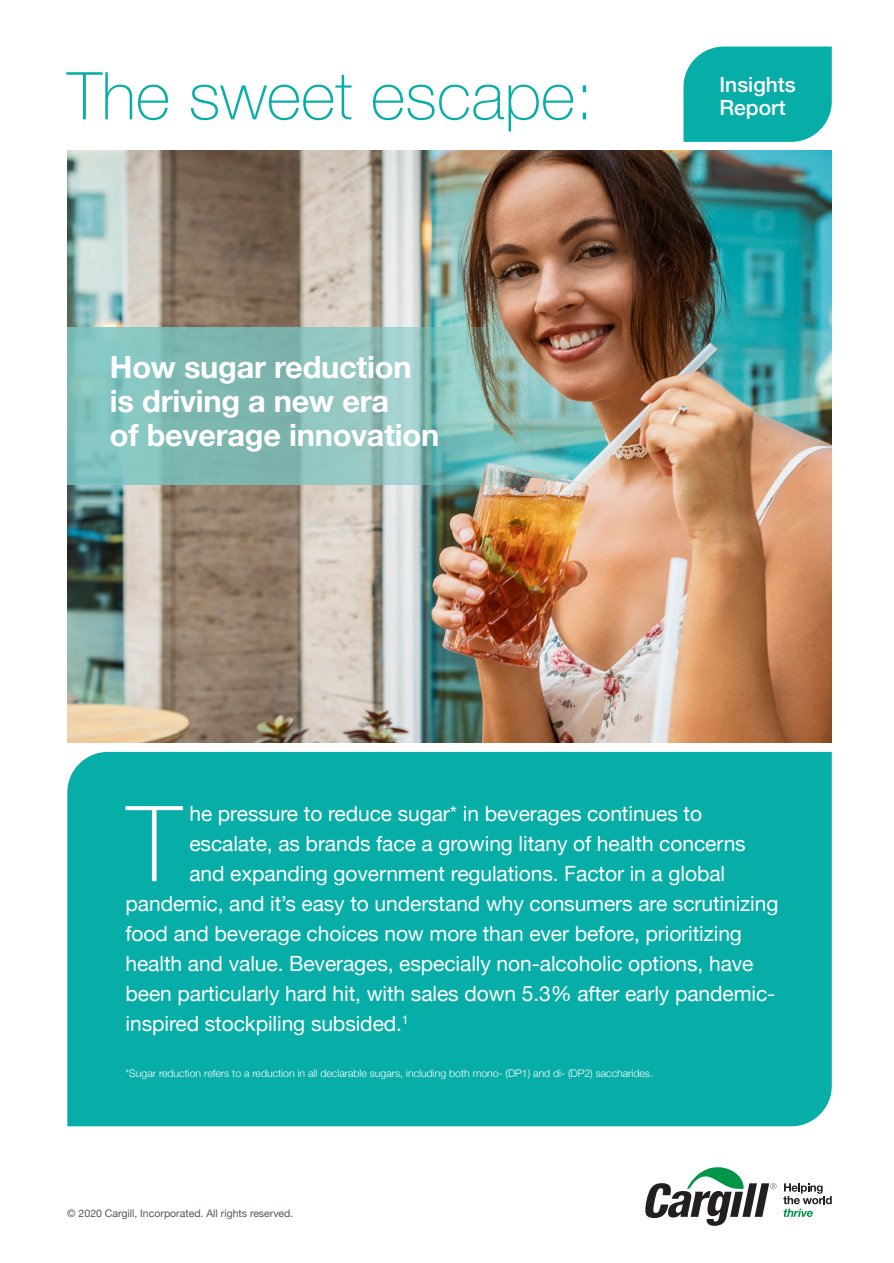
<style>
.page{position:relative;width:894px;height:1263px;background:#fff}
.page>*{position:absolute;margin:0;border:0;box-sizing:border-box;transform-origin:0 0}
.t1{font:100 105px "Helvetica Neue";color:#fff}
.t2{font:100 66px "Helvetica Neue";color:#07ada7}
.t3{font:700 30.75px/34px "Helvetica Neue";letter-spacing:-.01em;color:#fff}
.t4{font:21px "Helvetica Neue";letter-spacing:-.005em;color:#fff}
.t5{font:500 21px "Helvetica Neue";color:#fff}
.FOOTNOTES{font:300 10.5px "Helvetica Neue";color:#fff}
.FOOTNOTES-2{font:10.5px "Helvetica Neue";color:#535860}
</style>
<div class="page">
<img style="left:67px;top:150px;width:764px;height:592px">
<svg style="left:645px;top:1167px;width:131px;height:58px"></svg>
<svg style="left:783px;top:1183px;width:48px;height:34px"></svg>
<svg style="left:683px;top:46px;width:148px;height:96px;background:#15b1ac"></svg>
<div style="left:67px;top:752px;width:764px;height:374px;background:#07ada7"></div>
<svg style="left:67px;top:327px;width:453px;height:157px;background:#86bdb7"></svg>
<p class="t2" style="left:67px;top:46px;width:527px">The sweet escape:</p>
<p class="t3" style="left:110px;top:350px;width:331px">How sugar reduction is driving a new era<br>of beverage innovation</p>
<p class="t5" style="left:719px;top:68px;width:78px">Insights</p>
<p class="t5" style="left:719px;top:90px;width:68px">Report</p>
<p class="t1" style="left:127px;top:764px;width:56px">T</p>
<p class="t4" style="left:189px;top:798px;width:514px">he pressure to reduce sugar* in beverages continues to</p>
<p class="t4" style="left:189px;top:828px;width:557px">escalate, as brands face a growing litany of health concerns</p>
<p class="t4" style="left:189px;top:858px;width:537px">and expanding government regulations. Factor in a global</p>
<p class="t4" style="left:125px;top:888px;width:654px">pandemic, and it’s easy to understand why consumers are scrutinizing</p>
<p class="t4" style="left:125px;top:918px;width:617px">food and beverage choices now more than ever before, prioritizing</p>
<p class="t4" style="left:125px;top:948px;width:629px">health and value. Beverages, especially non-alcoholic options, have</p>
<p class="t4" style="left:125px;top:978px;width:651px">been particularly hard hit, with sales down 5.3% after early pandemic-</p>
<p class="t4" style="left:125px;top:1008px;width:284px">inspired stockpiling subsided.<sup>1</sup></p>
<p class="FOOTNOTES" style="left:125px;top:1064px;width:528px">*Sugar reduction refers to a reduction in all declarable sugars, including both mono- (DP1) and di- (DP2) saccharides.</p>
<p class="FOOTNOTES-2" style="left:67px;top:1205px;width:227px">© 2020 Cargill, Incorporated. All rights reserved.</p>
</div>
